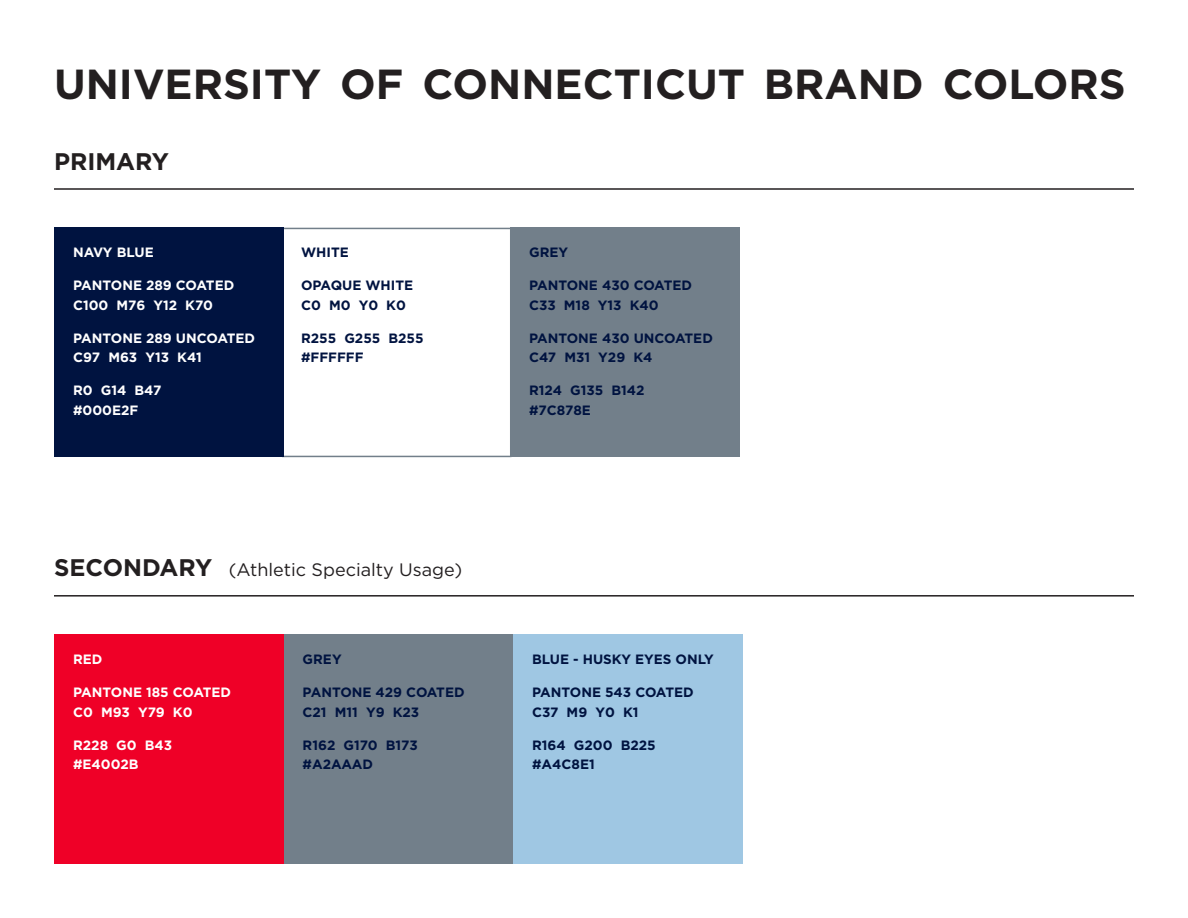
<style>
.page{position:relative;width:1188px;height:918px;background:#fff}
.page>*{position:absolute;margin:0;border:0;box-sizing:border-box;transform-origin:0 0}
.t1{font:700 42px "Gotham";color:#231f20}
.t2{font:700 24px "Gotham";color:#231f20}
.t3{font:18px "Gotham";color:#231f20}
.t4{font:700 13.5px/19.5px "Gotham";color:#001340}
.t5{font:700 13.5px/19.5px "Gotham";color:#fff}
.s1{font-weight:700;font-size:24px}
</style>
<div class="page">
<svg style="left:283px;top:228px;width:227px;height:229px"></svg>
<div style="left:510px;top:228px;width:229px;height:229px;background:#727f8a"></div>
<div style="left:54px;top:228px;width:229px;height:229px;background:#001340"></div>
<hr style="left:54px;top:188px;width:1080px;height:2px;background:#231f20">
<div style="left:283px;top:634px;width:230px;height:230px;background:#727f8a"></div>
<div style="left:54px;top:634px;width:229px;height:230px;background:#ef0027"></div>
<hr style="left:54px;top:595px;width:1080px;height:2px;background:#231f20">
<div style="left:513px;top:634px;width:229px;height:230px;background:#9fc7e3"></div>
<h1 class="t1" style="left:54px;top:56px;width:1073px">UNIVERSITY OF CONNECTICUT BRAND COLORS</h1>
<h2 class="t2" style="left:54px;top:145px;width:117px">PRIMARY</h2>
<p class="t5" style="left:73px;top:243px;width:82px">NAVY BLUE</p>
<p class="t5" style="left:73px;top:276px;width:163px">PANTONE 289 COATED<br>C100 M76 Y12 K70</p>
<p class="t5" style="left:73px;top:328px;width:184px">PANTONE 289 UNCOATED<br>C97 M63 Y13 K41</p>
<p class="t5" style="left:73px;top:381px;width:90px">R0 G14 B47 #000E2F</p>
<p class="t4" style="left:301px;top:243px;width:49px">WHITE</p>
<p class="t4" style="left:301px;top:276px;width:114px">OPAQUE WHITE<br>C0 M0 Y0 K0</p>
<p class="t4" style="left:301px;top:328px;width:124px">R255 G255 B255 #FFFFFF</p>
<h3 class="t3" style="left:54px;top:559px;width:410px"><span class="s1">SECONDARY</span> (Athletic Specialty Usage)</h3>
<p class="t5" style="left:73px;top:650px;width:31px">RED</p>
<p class="t5" style="left:73px;top:683px;width:160px">PANTONE 185 COATED<br>C0 M93 Y79 K0</p>
<p class="t5" style="left:73px;top:735px;width:101px">R228 G0 B43 #E4002B</p>
<p class="t4" style="left:303px;top:650px;width:41px">GREY</p>
<p class="t4" style="left:303px;top:683px;width:164px">PANTONE 429 COATED<br>C21 M11 Y9 K23</p>
<p class="t4" style="left:303px;top:735px;width:117px">R162 G170 B173 #A2AAAD</p>
<p class="t4" style="left:529px;top:243px;width:41px">GREY</p>
<p class="t4" style="left:529px;top:276px;width:164px">PANTONE 430 COATED<br>C33 M18 Y13 K40</p>
<p class="t4" style="left:529px;top:328px;width:185px">PANTONE 430 UNCOATED<br>C47 M31 Y29 K4</p>
<p class="t4" style="left:529px;top:381px;width:117px">R124 G135 B142 #7C878E</p>
<p class="t4" style="left:532px;top:650px;width:183px">BLUE - HUSKY EYES ONLY</p>
<p class="t4" style="left:532px;top:683px;width:163px">PANTONE 543 COATED<br>C37 M9 Y0 K1</p>
<p class="t4" style="left:532px;top:735px;width:125px">R164 G200 B225 #A4C8E1</p>
</div>
